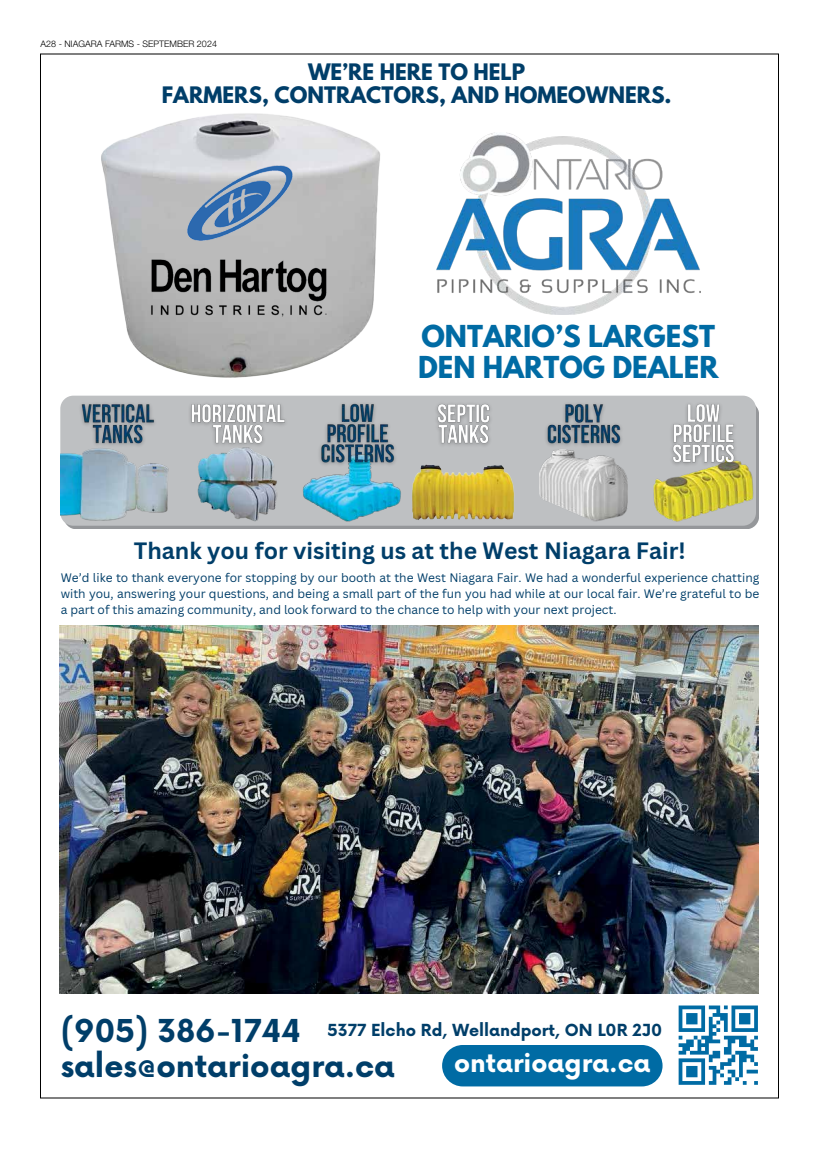
<style>
.page{position:relative;width:819px;height:1152px;background:#fff}
.page>*{position:absolute;margin:0;border:0;box-sizing:border-box;transform-origin:0 0}
.t1{font:700 30.8px/35.2px "Now";color:#003e69}
.t2{font:700 26.8px/30.3px "League Spartan";color:#006ba4}
.t3{font:700 25.3px "Now";color:#fff}
.t4{font:700 23px "Canva Sans";color:#003e69}
.t5{font:700 20.1px/22.5px "League Spartan";color:#003e69;text-align:center}
.t6{font:700 16.2px "Now";color:#003e69}
.t7{font:12px/15.7px "Canva Sans";color:#003e69;text-align:justify}
.t8{font:300 9px "Helvetica Neue LT Pro";color:#000}
</style>
<div class="page">
<div style="left:60px;top:396px;width:696px;height:130px;background:#bec0c2"></div>
<img style="left:176px;top:443px;width:106px;height:79px">
<img style="left:60px;top:113px;width:389px;height:285px">
<img style="left:302px;top:450px;width:96px;height:73px">
<img style="left:60px;top:434px;width:108px;height:95px">
<img style="left:125px;top:157px;width:224px;height:168px">
<img style="left:436px;top:132px;width:264px;height:183px">
<img style="left:316px;top:398px;width:84px;height:72px">
<img style="left:398px;top:438px;width:130px;height:91px">
<img style="left:645px;top:445px;width:111px;height:84px">
<img style="left:539px;top:449px;width:89px;height:72px">
<div style="left:442px;top:1045px;width:221px;height:41px;background:#006ba4;border-radius:21px"></div>
<svg style="left:679px;top:1006px;width:79px;height:79px"></svg>
<img style="left:60px;top:626px;width:699px;height:367px">
<img style="left:75px;top:398px;width:85px;height:52px">
<img style="left:185px;top:398px;width:107px;height:52px">
<img style="left:666px;top:398px;width:74px;height:72px">
<img style="left:431px;top:398px;width:64px;height:52px">
<img style="left:541px;top:398px;width:85px;height:52px">
<p class="t8" style="left:41px;top:38px;width:178px">A28 - NIAGARA FARMS - SEPTEMBER 2024</p>
<h3 class="t5" style="left:162px;top:61px;width:511px">WE’RE HERE TO HELP<br>FARMERS, CONTRACTORS, AND HOMEOWNERS.</h3>
<h2 class="t2" style="left:418px;top:321px;width:302px">ONTARIO’S LARGEST<br>DEN HARTOG DEALER</h2>
<h3 class="t4" style="left:134px;top:537px;width:554px">Thank you for visiting us at the West Niagara Fair!</h3>
<p class="t7" style="left:61px;top:570px;width:700px">We’d like to thank everyone for stopping by our booth at the West Niagara Fair. We had a wonderful experience chatting with you, answering your questions, and being a small part of the fun you had while at our local fair. We’re grateful to be a part of this amazing community, and look forward to the chance to help with your next project.</p>
<h1 class="t1" style="left:61px;top:1012px;width:336px">(905) 386-1744 sales@ontarioagra.ca</h1>
<h3 class="t6" style="left:328px;top:1018px;width:336px">5377 Elcho Rd, Wellandport, ON L0R 2J0</h3>
<h3 class="t3" style="left:454px;top:1044px;width:198px">ontarioagra.ca</h3>
</div>
